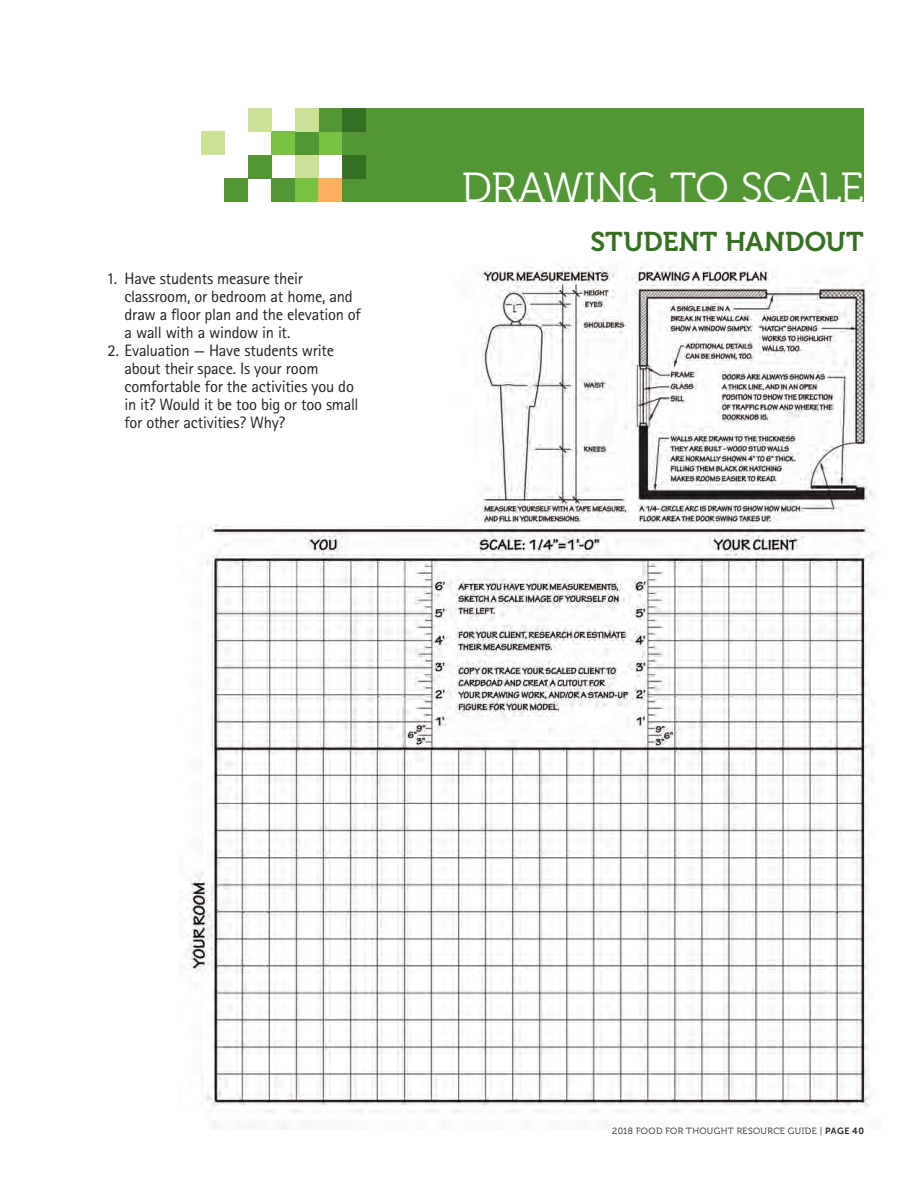
<style>
.page{position:relative;width:918px;height:1188px;background:#fff}
.page>*{position:absolute;margin:0;border:0;box-sizing:border-box;transform-origin:0 0}
.Main_Headline{font:42px "Museo 300";letter-spacing:-.01em;color:#fff}
.Main_Headline-2{font:27px "Museo 700";letter-spacing:.01em;color:#367023}
.t1{font:16.5px/18px "Rotis Sans Serif";letter-spacing:-.015em;color:#231f20}
.t2{font:9px "Museo 300";letter-spacing:.04em;color:#231f20}
.s1{font-family:"Museo Sans 700"}
</style>
<div class="page">
<img style="left:179px;top:524px;width:695px;height:601px">
<img style="left:432px;top:266px;width:443px;height:260px">
<div style="left:319px;top:132px;width:23px;height:23px;background:#79c142"></div>
<div style="left:342px;top:108px;width:522px;height:94px;background:#529635"></div>
<div style="left:342px;top:108px;width:24px;height:23px;background:#367023"></div>
<div style="left:295px;top:155px;width:24px;height:23px;background:#cbe196"></div>
<div style="left:272px;top:178px;width:23px;height:24px;background:#529635"></div>
<div style="left:319px;top:108px;width:23px;height:24px;background:#529635"></div>
<div style="left:295px;top:132px;width:24px;height:23px;background:#529635"></div>
<div style="left:295px;top:178px;width:24px;height:24px;background:#79c142"></div>
<div style="left:295px;top:108px;width:24px;height:24px;background:#cbe196"></div>
<div style="left:272px;top:132px;width:23px;height:23px;background:#79c142"></div>
<div style="left:248px;top:155px;width:24px;height:23px;background:#529635"></div>
<div style="left:342px;top:155px;width:24px;height:24px;background:#367023"></div>
<div style="left:225px;top:179px;width:23px;height:23px;background:#529635"></div>
<div style="left:248px;top:108px;width:24px;height:24px;background:#cbe196"></div>
<div style="left:201px;top:131px;width:24px;height:24px;background:#cbe196"></div>
<div style="left:319px;top:179px;width:23px;height:23px;background:#fab05f"></div>
<p class="t1" style="left:124px;top:269px;width:238px;text-indent:-18px">1. Have students measure their classroom, or bedroom at home, and draw a floor plan and the elevation of a wall with a window in it.</p>
<p class="t1" style="left:124px;top:341px;width:236px;text-indent:-17px">2. Evaluation — Have students write about their space. Is your room comfortable for the activities you do in it? Would it be too big or too small for other activities? Why?</p>
<p class="Main_Headline" style="left:462px;top:165px;width:404px">DRAWING TO SCALE</p>
<p class="Main_Headline-2" style="left:590px;top:227px;width:275px">STUDENT HANDOUT</p>
<p class="t2" style="left:612px;top:1126px;width:253px">2018 FOOD FOR THOUGHT RESOURCE GUIDE | <span class="s1">PAGE 40</span></p>
</div>
